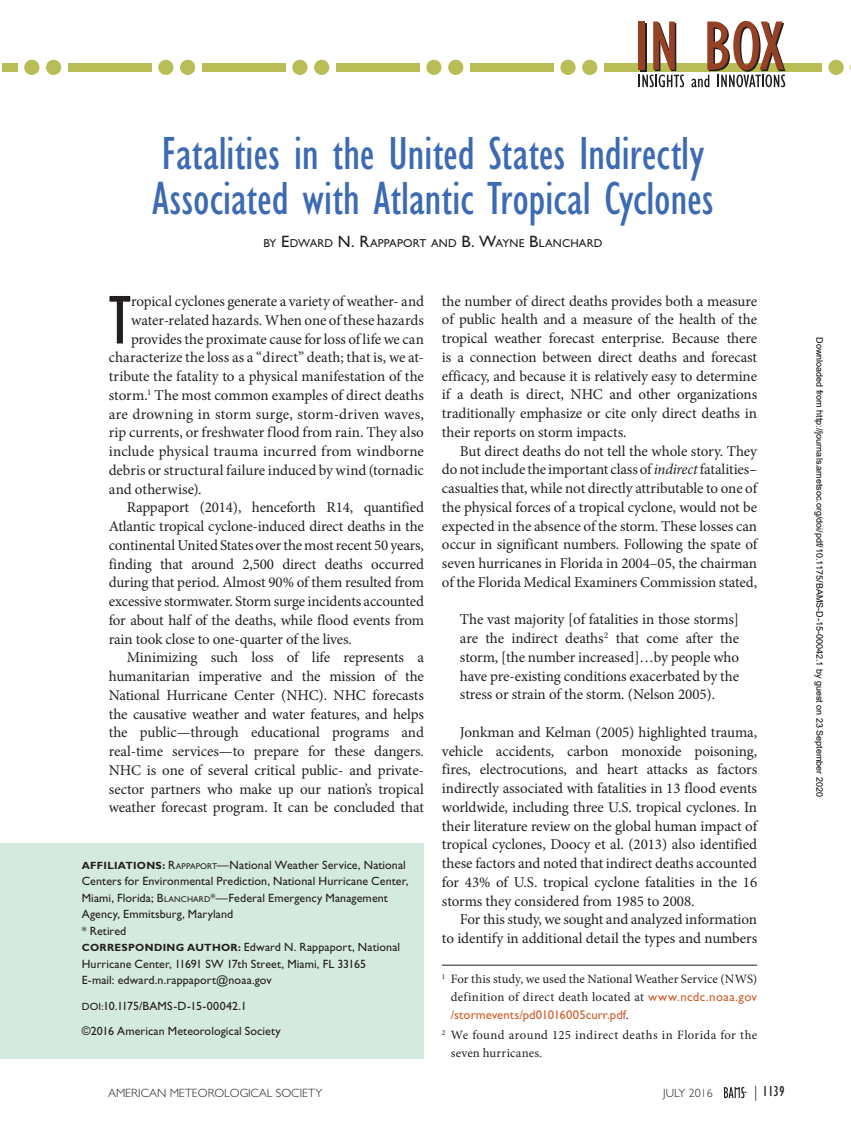
<style>
.page{position:relative;width:851px;height:1134px;background:#fff}
.page>*{position:absolute;margin:0;border:0;box-sizing:border-box;transform-origin:0 0}
.AA_Body_Text{font:condensed 71.1px "Gill Sans Std";color:#231f20}
.AA_INBOX_Article_Sub{font:condensed 48px/45px "Gill Sans Std";letter-spacing:-.005em;color:#3c6ab3}
.Abstract{font:15px/18.8px "Minion Pro";letter-spacing:-.005em;color:#231f20;text-align:justify}
.AA_Body_Text-2{font:15px "Minion Pro";color:#231f20}
.t1{font:condensed 15px "Gill Sans Std";color:#231f20}
.AA_Footnotes{font:12.75px/18px "Minion Pro";letter-spacing:.02em;color:#231f20;text-align:justify}
.AA_Affiliation_Corre{font:12px/16.5px "Gill Sans Std";letter-spacing:.01em;color:#231f20}
.t2{font:300 12px "Gill Sans Std";color:#231f20}
.AA_INBOX_Authors{font:11.55px "Gill Sans Std";letter-spacing:.01em;color:#231f20}
.t3{font:9px "Arial";color:#000}
.s1{font-size:16.5px}
.s2{font-weight:700;font-size:10.5px}
.s3{font-style:inherit}
.s4{font-size:8.4px}
.s5{font-size:10.5px}
.s6{font-style:italic}
.s7{font-family:"Gill Sans Std";color:#ce5e2c}
.s8{font-weight:300;font-stretch:normal}
</style>
<div class="page">
<div style="left:2px;top:63px;width:848px;height:9px;background:#b8be55"></div>
<div style="left:822px;top:61px;width:28px;height:12px;background:#fff"></div>
<div style="left:828px;top:60px;width:15px;height:15px;background:#b8be55;border-radius:50%"></div>
<div style="left:18px;top:61px;width:50px;height:12px;background:#fff"></div>
<div style="left:24px;top:60px;width:15px;height:15px;background:#b8be55;border-radius:50%"></div>
<div style="left:46px;top:60px;width:15px;height:15px;background:#b8be55;border-radius:50%"></div>
<div style="left:152px;top:61px;width:50px;height:12px;background:#fff"></div>
<div style="left:158px;top:60px;width:15px;height:15px;background:#b8be55;border-radius:50%"></div>
<div style="left:180px;top:60px;width:15px;height:15px;background:#b8be55;border-radius:50%"></div>
<div style="left:286px;top:61px;width:49px;height:12px;background:#fff"></div>
<div style="left:292px;top:60px;width:15px;height:15px;background:#b8be55;border-radius:50%"></div>
<div style="left:314px;top:60px;width:15px;height:15px;background:#b8be55;border-radius:50%"></div>
<div style="left:420px;top:61px;width:49px;height:12px;background:#fff"></div>
<div style="left:426px;top:60px;width:15px;height:15px;background:#b8be55;border-radius:50%"></div>
<div style="left:448px;top:60px;width:15px;height:15px;background:#b8be55;border-radius:50%"></div>
<div style="left:554px;top:61px;width:49px;height:12px;background:#fff"></div>
<div style="left:560px;top:60px;width:15px;height:15px;background:#b8be55;border-radius:50%"></div>
<div style="left:582px;top:60px;width:15px;height:15px;background:#b8be55;border-radius:50%"></div>
<svg style="left:638px;top:22px;width:46px;height:65px"></svg>
<svg style="left:691px;top:21px;width:94px;height:66px"></svg>
<svg style="left:724px;top:1087px;width:22px;height:11px"></svg>
<div style="left:0;top:843px;width:424px;height:216px;background:#d5eade"></div>
<hr style="left:442px;top:965px;width:315px;height:1px;background:#231f20">
<p class="AA_INBOX_Article_Sub" style="left:152px;top:132px;width:563px">Fatalities in the United States Indirectly<br>Associated with Atlantic Tropical Cyclones</p>
<p class="AA_INBOX_Authors" style="left:263px;top:236px;width:340px">BY <span class="s1">E</span>DWARD <span class="s1">N. R</span>APPAPORT AND <span class="s1">B. W</span>AYNE <span class="s1">B</span> LANCHARD</p>
<p class="AA_Body_Text" style="left:109px;top:282px;width:24px">T</p>
<p class="AA_Body_Text-2" style="left:131px;top:291px;width:294px">ropical cyclones generate a variety of weather- and</p>
<p class="AA_Body_Text-2" style="left:131px;top:310px;width:294px">water-related hazards. When one of these hazards</p>
<p class="AA_Body_Text-2" style="left:131px;top:329px;width:294px">provides the proximate cause for loss of life we can</p>
<p class="AA_Body_Text-2" style="left:109px;top:347px;width:317px">characterize the loss as a “direct” death; that is, we at-</p>
<p class="AA_Body_Text-2" style="left:109px;top:366px;width:317px">tribute the fatality to a physical manifestation of the</p>
<p class="AA_Body_Text-2" style="left:109px;top:385px;width:317px">storm.<sup>1</sup> The most common examples of direct deaths</p>
<p class="AA_Body_Text-2" style="left:109px;top:404px;width:316px">are drowning in storm surge, storm-driven waves,</p>
<p class="AA_Body_Text-2" style="left:109px;top:422px;width:316px">rip currents, or freshwater flood from rain. They also</p>
<p class="AA_Body_Text-2" style="left:109px;top:441px;width:316px">include physical trauma incurred from windborne</p>
<p class="AA_Body_Text-2" style="left:109px;top:460px;width:316px">debris or structural failure induced by wind (tornadic</p>
<p class="AA_Body_Text-2" style="left:109px;top:479px;width:94px">and otherwise).</p>
<p class="Abstract" style="left:109px;top:498px;width:317px;text-indent:18px">Rappaport (2014), henceforth R14, quantified Atlantic tropical cyclone-induced direct deaths in the continental United States over the most recent 50 years, finding that around 2,500 direct deaths occurred during that period. Almost 90% of them resulted from excessive stormwater. Storm surge incidents accounted for about half of the deaths, while flood events from rain took close to one-quarter of the lives.</p>
<p class="Abstract" style="left:109px;top:648px;width:317px;text-indent:18px">Minimizing such loss of life represents a humanitarian imperative and the mission of the National Hurricane Center (NHC). NHC forecasts the causative weather and water features, and helps the public—through educational programs and real-time services—to prepare for these dangers.<br>NHC is one of several critical public- and private&shy;sector partners who make up our nation’s tropical weather forecast program. It can be concluded that</p>
<p class="AA_Affiliation_Corre" style="left:82px;top:857px;width:328px"><span class="s2">AFFILIATIONS:</span> <span class="s3">R</span><span class="s4">APPAPORT</span>—National Weather Service, National Centers for Environmental Prediction, National Hurricane Center, Miami, Florida; <span class="s3">B</span> <span class="s4">LANCHARD</span><span class="s3">*</span>—Federal Emergency Management Agency, Emmitsburg, Maryland</p>
<p class="AA_Affiliation_Corre" style="left:82px;top:923px;width:46px">* Retired</p>
<p class="AA_Affiliation_Corre" style="left:82px;top:939px;width:320px"><span class="s2">CORRESPONDING AUTHOR:</span> Edward N. Rappaport, National<br>Hurricane Center, 11691 SW 17th Street, Miami, FL 33165</p>
<p class="AA_Affiliation_Corre" style="left:82px;top:972px;width:191px">E-mail: edward.n.rappaport@noaa.gov</p>
<p class="AA_Affiliation_Corre" style="left:82px;top:998px;width:166px"><span class="s5">DOI:</span>10.1175/BAMS-D-15-00042.1</p>
<p class="AA_Affiliation_Corre" style="left:82px;top:1023px;width:200px">©2016 American Meteorological Society</p>
<p class="Abstract" style="left:442px;top:291px;width:317px">the number of direct deaths provides both a measure of public health and a measure of the health of the tropical weather forecast enterprise. Because there is a connection between direct deaths and forecast efficacy, and because it is relatively easy to determine if a death is direct, NHC and other organizations traditionally emphasize or cite only direct deaths in their reports on storm impacts.</p>
<p class="Abstract" style="left:442px;top:441px;width:317px;text-indent:18px">But direct deaths do not tell the whole story. They do not include the important class of <span class="s6">indirect</span> fatalities– casualties that, while not directly attributable to one of the physical forces of a tropical cyclone, would not be expected in the absence of the storm. These losses can occur in significant numbers. Following the spate of seven hurricanes in Florida in 2004–05, the chairman of the Florida Medical Examiners Commission stated,</p>
<p class="Abstract" style="left:460px;top:610px;width:281px">The vast majority [of fatalities in those storms] are the indirect deaths<sup>2</sup> that come after the storm, [the number increased]…by people who have pre-existing conditions exacerbated by the stress or strain of the storm. (Nelson 2005).</p>
<p class="Abstract" style="left:442px;top:723px;width:317px;text-indent:18px">Jonkman and Kelman (2005) highlighted trauma, vehicle accidents, carbon monoxide poisoning, fires, electrocutions, and heart attacks as factors indirectly associated with fatalities in 13 flood events worldwide, including three U.S. tropical cyclones. In their literature review on the global human impact of tropical cyclones, Doocy et al. (2013) also identified these factors and noted that indirect deaths accounted for 43% of U.S. tropical cyclone fatalities in the 16 storms they considered from 1985 to 2008.</p>
<p class="Abstract" style="left:442px;top:910px;width:317px;text-align:right">For this study, we sought and analyzed information<br>to identify in additional detail the types and numbers</p>
<p class="AA_Footnotes" style="left:451px;top:970px;width:308px;text-indent:-9px"><sup>1</sup> For this study, we used the National Weather Service (NWS) definition of direct death located at <span class="s7">www.ncdc.noaa.gov /stormevents/pd01016005curr.pdf</span>.</p>
<p class="AA_Footnotes" style="left:451px;top:1026px;width:308px;text-indent:-9px"><sup>2</sup> We found around 125 indirect deaths in Florida for the seven hurricanes.</p>
<p class="t2" style="left:108px;top:1086px;width:216px">AMERICAN METEOROLOGICAL SOCIETY</p>
<p class="t2" style="left:663px;top:1086px;width:51px">JULY 2016</p>
<p class="t1" style="left:754px;top:1083px;width:32px"><span class="s8">|</span> 1139</p>
<p class="t3" style="left:823px;top:337px;width:461px;rotate:90deg">Downloaded from http://journals.ametsoc.org/doi/pdf/10.1175/BAMS-D-15-00042.1 by guest on 23 September 2020</p>
</div>
